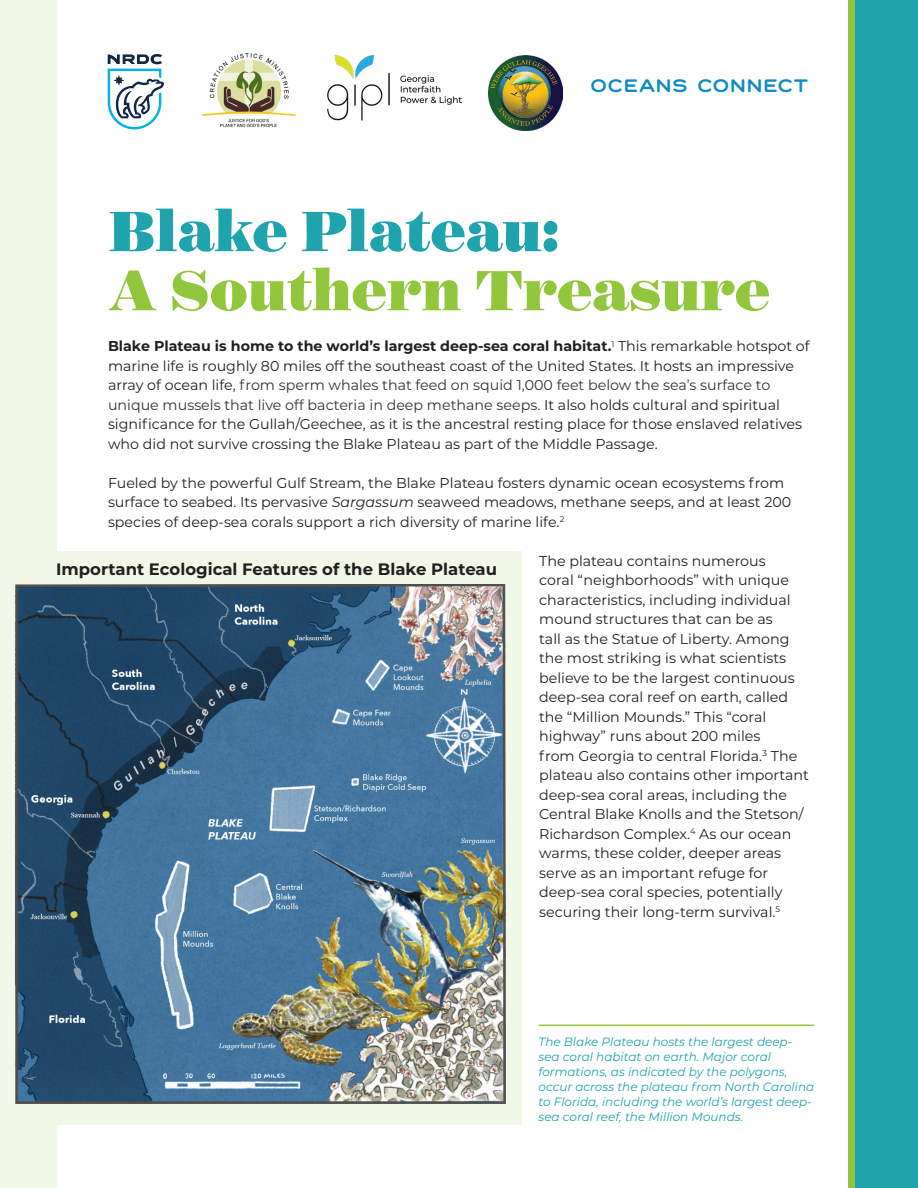
<style>
.page{position:relative;width:918px;height:1188px;background:#fff}
.page>*{position:absolute;margin:0;border:0;box-sizing:border-box;transform-origin:0 0}
.t1{font:900 64.5px "Surveyor Display";color:#92c73d}
.t2{font:900 64.5px "Surveyor Display";color:#1fa3ac}
.t3{font:700 18px "Lawyer Gothic";letter-spacing:.01em;color:#108bc5}
.t4{font:700 16.5px "Montserrat";color:#231f20}
.t5{font:14.25px/19.5px "Montserrat";color:#231f20}
.t6{font:italic 12px/15px "Montserrat";color:#1fa3ac}
.s1{font-weight:700}
.s2{color:#333}
.s3{font-style:italic}
</style>
<div class="page">
<div style="left:0;top:552px;width:522px;height:573px;background:#f2f8e8"></div>
<div style="left:0;top:0;width:56px;height:1188px;background:#f2f8e8"></div>
<div style="left:848px;top:0;width:62px;height:1188px;background:#92c73d"></div>
<div style="left:855px;top:0;width:63px;height:1188px;background:#1fa3ac"></div>
<svg style="left:108px;top:54px;width:56px;height:75px"></svg>
<img style="left:202px;top:53px;width:95px;height:75px">
<img style="left:327px;top:54px;width:135px;height:67px">
<img style="left:489px;top:56px;width:74px;height:74px">
<img style="left:15px;top:584px;width:490px;height:520px">
<hr style="left:538px;top:1025px;width:276px;height:1px;background:#92c73d">
<p class="t3" style="left:590px;top:73px;width:220px">OCEANS CONNECT</p>
<h1 class="t2" style="left:109px;top:189px;width:452px">Blake Plateau:</h1>
<h1 class="t1" style="left:109px;top:248px;width:663px">A Southern Treasure</h1>
<p class="t5" style="left:108px;top:336px;width:703px"><span class="s1">Blake Plateau is home to the world’s largest deep-sea coral habitat.</span><sup>1</sup> This remarkable hotspot of marine life is roughly 80 miles off the southeast coast of the United States. It hosts an impressive array of ocean life, <span class="s2">from sperm whales that feed on squid 1,000 feet below the sea’s surface to unique mussels that live off bacteria in deep methane seeps.</span> It also holds cultural and spiritual significance for the Gullah/Geechee, as it is the ancestral resting place for those enslaved relatives who did not survive crossing the Blake Plateau as part of the Middle Passage.</p>
<p class="t5" style="left:108px;top:473px;width:685px">Fueled by the powerful Gulf Stream, the Blake Plateau fosters dynamic ocean ecosystems from surface to seabed. Its pervasive <span class="s3">Sargassum</span> seaweed meadows, methane seeps, and at least 200 species of deep-sea corals support a rich diversity of marine life.<sup>2</sup></p>
<p class="t5" style="left:539px;top:551px;width:271px">The plateau contains numerous<br>coral “neighborhoods” with unique characteristics, including individual mound structures that can be as<br>tall as the Statue of Liberty. Among the most striking is what scientists believe to be the largest continuous deep-sea coral reef on earth, called the “Million Mounds.” This “coral highway” runs about 200 miles<br>from Georgia to central Florida.<sup>3</sup> The plateau also contains other important deep-sea coral areas, including the Central Blake Knolls and the Stetson/ Richardson Complex.<sup>4</sup> As our ocean warms, these colder, deeper areas serve as an important refuge for deep-sea coral species, potentially securing their long-term survival.<sup>5</sup></p>
<p class="t4" style="left:56px;top:557px;width:442px">Important Ecological Features of the Blake Plateau</p>
<p class="t6" style="left:538px;top:1034px;width:277px">The Blake Plateau hosts the largest deep&shy;sea coral habitat on earth. Major coral formations, as indicated by the polygons, occur across the plateau from North Carolina to Florida, including the world’s largest deep&shy;sea coral reef, the Million Mounds.</p>
</div>
